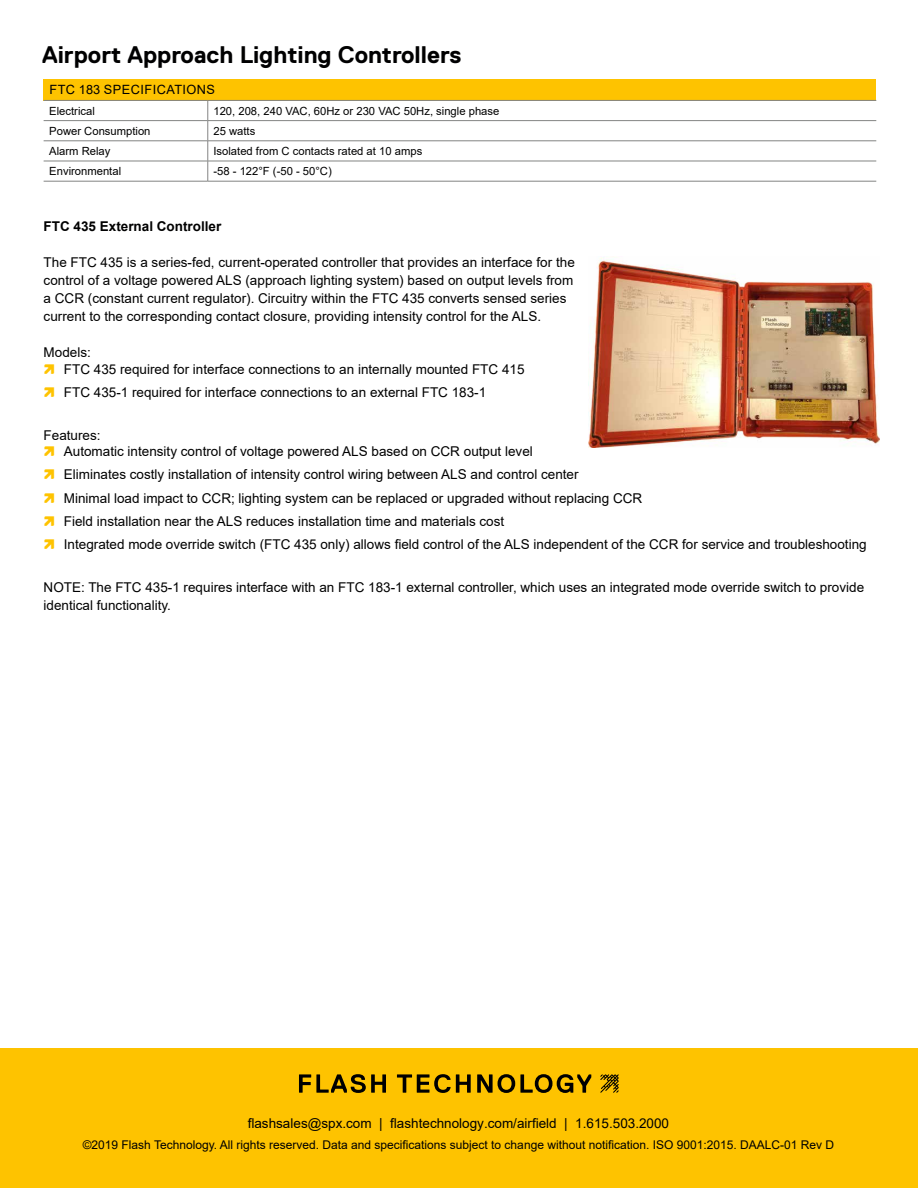
<style>
.page{position:relative;width:918px;height:1188px;background:#fff}
.page>*{position:absolute;margin:0;border:0;box-sizing:border-box;transform-origin:0 0}
.t1{font:700 24px "Replica Std";color:#000001}
.t2{font:13.5px/18px "Arial";color:#000001}
.t3{font:700 13.5px "Arial";color:#000001}
.t4{font:12.75px "Arial";letter-spacing:.035em;color:#000001}
.t5{font:12px "Arial";color:#000001}
.t6{font:11.25px "Arial";color:#000001}
.s1{font-family:"SPX";color:#fec300}
</style>
<div class="page">
<div style="left:0;top:1048px;width:918px;height:140px;background:#fec300"></div>
<div style="left:44px;top:79px;width:832px;height:21px;background:#fec300"></div>
<hr style="left:44px;top:100px;width:164px;height:1px;background:#838483">
<hr style="left:44px;top:120px;width:164px;height:1px;background:#838483">
<hr style="left:44px;top:141px;width:164px;height:1px;background:#838483">
<hr style="left:44px;top:161px;width:164px;height:1px;background:#838483">
<hr style="left:44px;top:181px;width:164px;height:1px;background:#838483">
<hr style="left:208px;top:100px;width:668px;height:1px;background:#838483">
<hr style="left:208px;top:120px;width:668px;height:1px;background:#838483">
<hr style="left:208px;top:141px;width:668px;height:1px;background:#838483">
<hr style="left:208px;top:161px;width:668px;height:1px;background:#838483">
<svg style="left:208px;top:101px;width:1px;height:80px"></svg>
<hr style="left:208px;top:181px;width:668px;height:1px;background:#838483">
<img style="left:589px;top:257px;width:291px;height:191px">
<svg style="left:600px;top:1074px;width:19px;height:19px"></svg>
<svg style="left:299px;top:1074px;width:87px;height:19px"></svg>
<svg style="left:397px;top:1074px;width:74px;height:19px"></svg>
<svg style="left:477px;top:1074px;width:114px;height:19px"></svg>
<h1 class="t1" style="left:42px;top:41px;width:421px">Airport Approach Lighting Controllers</h1>
<p class="t4" style="left:50px;top:81px;width:167px">FTC 183 SPECIFICATIONS</p>
<p class="t6" style="left:49px;top:103px;width:47px">Electrical</p>
<p class="t6" style="left:213px;top:103px;width:287px">120, 208, 240 VAC, 60Hz or 230 VAC 50Hz, single phase</p>
<p class="t6" style="left:49px;top:123px;width:103px">Power Consumption</p>
<p class="t6" style="left:213px;top:123px;width:43px">25 watts</p>
<p class="t6" style="left:49px;top:143px;width:63px">Alarm Relay</p>
<p class="t6" style="left:213px;top:143px;width:210px">Isolated from C contacts rated at 10 amps</p>
<p class="t6" style="left:49px;top:163px;width:73px">Environmental</p>
<p class="t6" style="left:213px;top:163px;width:120px">-58 - 122°F (-50 - 50°C)</p>
<p class="t3" style="left:44px;top:217px;width:179px">FTC 435 External Controller</p>
<p class="t2" style="left:44px;top:253px;width:533px">The FTC 435 is a series-fed, current-operated controller that provides an interface for the control of a voltage powered ALS (approach lighting system) based on output levels from a CCR (constant current regulator). Circuitry within the FTC 435 converts sensed series current to the corresponding contact closure, providing intensity control for the ALS.</p>
<p class="t2" style="left:44px;top:344px;width:482px;line-height:16.5px">Models:<br><span class="s1">ì</span> FTC 435 required for interface connections to an internally mounted FTC 415</p>
<p class="t2" style="left:44px;top:383px;width:444px"><span class="s1">ì</span> FTC 435-1 required for interface connections to an external FTC 183-1</p>
<p class="t2" style="left:44px;top:427px;width:491px;line-height:16.5px">Features:<br><span class="s1">ì</span> Automatic intensity control of voltage powered ALS based on CCR output level</p>
<p class="t2" style="left:44px;top:463px;width:825px;line-height:23.2px"><span class="s1">ì</span> Eliminates costly installation of intensity control wiring between ALS and control center<br><span class="s1">ì</span> Minimal load impact to CCR; lighting system can be replaced or upgraded without replacing CCR<br><span class="s1">ì</span> Field installation near the ALS reduces installation time and materials cost<br><span class="s1">ì</span> Integrated mode override switch (FTC 435 only) allows field control of the ALS independent of the CCR for service and troubleshooting</p>
<p class="t2" style="left:44px;top:578px;width:822px">NOTE: The FTC 435-1 requires interface with an FTC 183-1 external controller, which uses an integrated mode override switch to provide identical functionality.</p>
<p class="t2" style="left:248px;top:1114px;width:423px">flashsales@spx.com | flashtechnology.com/airfield | 1.615.503.2000</p>
<p class="t5" style="left:83px;top:1137px;width:753px">©2019 Flash Technology. All rights reserved. Data and specifications subject to change without notification. ISO 9001:2015. DAALC-01 Rev D</p>
</div>
